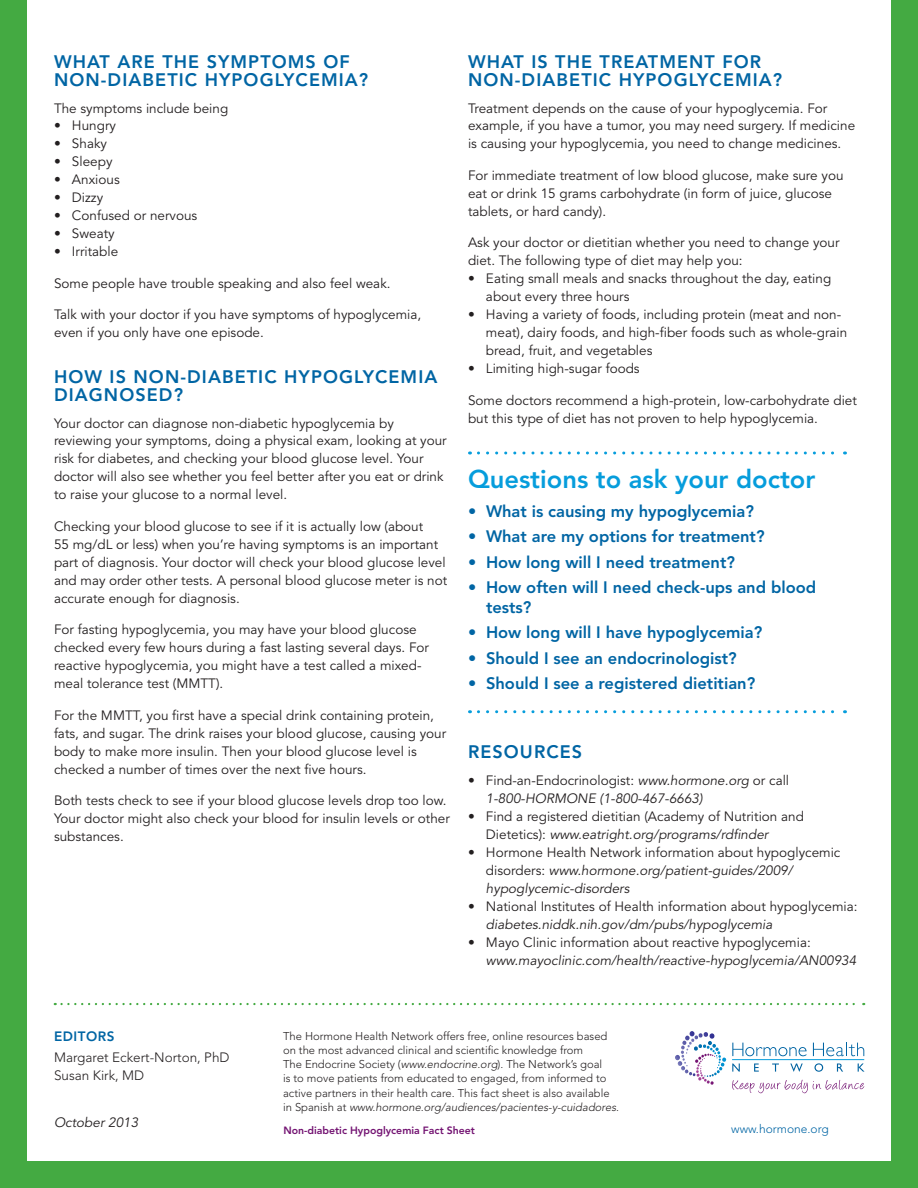
<style>
.page{position:relative;width:918px;height:1188px;background:#44aa42}
.page>*{position:absolute;margin:0;border:0;box-sizing:border-box;transform-origin:0 0}
.t1{font:800 25.5px "Avenir";color:#069ddc}
.t2{font:800 18px/18px "Avenir";letter-spacing:.06em;color:#0065a4}
.t3{font:800 16.5px/19.5px "Avenir";color:#0065a4}
.t4{font:13.5px/18px "Avenir";color:#231f20}
.t5{font:italic 13.5px/18px "Avenir";color:#231f20}
.t6{font:300 13.5px/18px "Avenir";color:#231f20}
.t7{font:800 13.5px "Avenir";letter-spacing:.04em;color:#0065a4}
.t8{font:300 12px "Avenir";color:#0065a4}
.t9{font:300 11.25px/14.2px "Avenir";color:#231f20}
.t10{font:800 10.5px "Avenir";color:#731372}
.s1{font-style:normal}
.s2{font-style:italic}
</style>
<div class="page">
<div style="left:27px;top:0;width:864px;height:1161px;background:#fff"></div>
<svg style="left:732px;top:1080px;width:132px;height:13px"></svg>
<svg style="left:732px;top:1043px;width:75px;height:13px"></svg>
<svg style="left:813px;top:1043px;width:51px;height:13px"></svg>
<svg style="left:732px;top:1064px;width:8px;height:8px"></svg>
<svg style="left:754px;top:1064px;width:5px;height:8px"></svg>
<svg style="left:772px;top:1064px;width:7px;height:8px"></svg>
<svg style="left:790px;top:1064px;width:13px;height:8px"></svg>
<svg style="left:814px;top:1063px;width:9px;height:9px"></svg>
<svg style="left:837px;top:1064px;width:6px;height:8px"></svg>
<svg style="left:858px;top:1064px;width:7px;height:8px"></svg>
<hr style="left:732px;top:1059px;width:132px;height:1px;background:#069ddc">
<svg style="left:675px;top:1031px;width:51px;height:54px"></svg>
<svg style="left:55px;top:1003px;width:809px;height:2px"></svg>
<svg style="left:478px;top:452px;width:367px;height:2px"></svg>
<svg style="left:478px;top:710px;width:367px;height:3px"></svg>
<h2 class="t2" style="left:54px;top:52px;width:316px">What are the symptoms of non-diabetic hypoglycemia?</h2>
<p class="t4" style="left:54px;top:99px;width:176px">The symptoms include being</p>
<p class="t4" style="left:54px;top:117px;width:63px">• Hungry</p>
<p class="t4" style="left:54px;top:135px;width:55px">• Shaky</p>
<p class="t4" style="left:54px;top:153px;width:60px">• Sleepy</p>
<p class="t4" style="left:54px;top:171px;width:67px">• Anxious</p>
<p class="t4" style="left:54px;top:189px;width:51px">• Dizzy</p>
<p class="t4" style="left:54px;top:207px;width:145px">• Confused or nervous</p>
<p class="t4" style="left:54px;top:225px;width:62px">• Sweaty</p>
<p class="t4" style="left:54px;top:243px;width:66px">• Irritable</p>
<p class="t4" style="left:54px;top:275px;width:338px">Some people have trouble speaking and also feel weak.</p>
<p class="t4" style="left:54px;top:306px;width:369px">Talk with your doctor if you have symptoms of hypoglycemia, even if you only have one episode.</p>
<h2 class="t2" style="left:54px;top:367px;width:385px">H ow is non-diabetic hypoglycemia diagnosed?</h2>
<p class="t4" style="left:54px;top:414px;width:394px">Your doctor can diagnose non-diabetic hypoglycemia by reviewing your symptoms, doing a physical exam, looking at your risk for diabetes, and checking your blood glucose level. Your doctor will also see whether you feel better after you eat or drink to raise your glucose to a normal level.</p>
<p class="t4" style="left:54px;top:518px;width:395px">Checking your blood glucose to see if it is actually low (about<br>55 mg/dL or less) when you’re having symptoms is an important part of diagnosis. Your doctor will check your blood glucose level and may order other tests. A personal blood glucose meter is not accurate enough for diagnosis.</p>
<p class="t4" style="left:54px;top:621px;width:377px">For fasting hypoglycemia, you may have your blood glucose checked every few hours during a fast lasting several days. For reactive hypoglycemia, you might have a test called a mixed&shy;meal tolerance test (MMTT).</p>
<p class="t4" style="left:54px;top:707px;width:394px">For the MMTT, you first have a special drink containing protein, fats, and sugar. The drink raises your blood glucose, causing your body to make more insulin. Then your blood glucose level is checked a number of times over the next five hours.</p>
<p class="t4" style="left:54px;top:792px;width:397px">Both tests check to see if your blood glucose levels drop too low.<br>Your doctor might also check your blood for insulin levels or other substances.</p>
<h2 class="t2" style="left:468px;top:52px;width:316px">What is the treatment for non-diabetic hypoglycemia?</h2>
<p class="t4" style="left:468px;top:99px;width:389px">Treatment depends on the cause of your hypoglycemia. For example, if you have a tumor, you may need surgery. If medicine is causing your hypoglycemia, you need to change medicines.</p>
<p class="t4" style="left:468px;top:167px;width:377px">For immediate treatment of low blood glucose, make sure you eat or drink 15 grams carbohydrate (in form of juice, glucose tablets, or hard candy).</p>
<p class="t4" style="left:468px;top:234px;width:373px">Ask your doctor or dietitian whether you need to change your diet. The following type of diet may help you:</p>
<p class="t4" style="left:486px;top:270px;width:347px;text-indent:-18px">• Eating small meals and snacks throughout the day, eating about every three hours</p>
<p class="t4" style="left:486px;top:306px;width:363px;text-indent:-18px">• Having a variety of foods, including protein (meat and non&shy;meat), dairy foods, and high-fiber foods such as whole-grain bread, fruit, and vegetables</p>
<p class="t4" style="left:468px;top:360px;width:173px">• Limiting high-sugar foods</p>
<p class="t4" style="left:468px;top:392px;width:390px">Some doctors recommend a high-protein, low-carbohydrate diet but this type of diet has not proven to help hypoglycemia.</p>
<h1 class="t1" style="left:468px;top:464px;width:349px">Questions to ask your doctor</h1>
<p class="t3" style="left:468px;top:501px;width:288px">• What is causing my hypoglycemia?</p>
<p class="t3" style="left:468px;top:527px;width:298px">• What are my options for treatment?</p>
<p class="t3" style="left:468px;top:552px;width:269px">• H ow long will I need treatment?</p>
<p class="t3" style="left:486px;top:578px;width:332px;text-indent:-18px">• H ow often will I need check-ups and blood tests?</p>
<p class="t3" style="left:468px;top:623px;width:296px">• H ow long will I have hypoglycemia?</p>
<p class="t3" style="left:468px;top:648px;width:270px">• Should I see an endocrinologist?</p>
<p class="t3" style="left:468px;top:674px;width:289px">• Should I see a registered dietitian?</p>
<h2 class="t2" style="left:468px;top:743px;width:116px">Resources</h2>
<p class="t5" style="left:486px;top:772px;width:305px;text-indent:-18px"><span class="s1">• Find-an-Endocrinologist:</span> www.hormone.org <span class="s1">or call<br></span>1-800-HORMONE (1-800-467-6663)</p>
<p class="t4" style="left:486px;top:808px;width:319px;text-indent:-18px">• Find a registered dietitian (Academy of Nutrition and<br>Dietetics): <span class="s2">www.eatright.org/programs/rdfinder</span></p>
<p class="t4" style="left:486px;top:844px;width:356px;text-indent:-18px">• Hormone Health Network information about hypoglycemic disorders: <span class="s2">www.hormone.org/patient-guides/2009/ hypoglycemic-disorders</span></p>
<p class="t4" style="left:468px;top:898px;width:391px">• National Institutes of Health information about hypoglycemia:</p>
<p class="t5" style="left:486px;top:916px;width:288px">diabetes.niddk.nih.gov/dm/pubs/hypoglycemia</p>
<p class="t4" style="left:468px;top:934px;width:344px">• Mayo Clinic information about reactive hypoglycemia:</p>
<p class="t5" style="left:486px;top:952px;width:372px">www.mayoclinic.com/health/reactive-hypoglycemia/AN00934</p>
<p class="t7" style="left:54px;top:1029px;width:62px">Editors</p>
<p class="t6" style="left:54px;top:1049px;width:175px">Margaret Eckert-Norton, PhD<br>Susan Kirk, MD</p>
<p class="t5" style="left:54px;top:1114px;width:86px">October 2013</p>
<p class="t9" style="left:283px;top:1029px;width:337px">The Hormone Health Network offers free, online resources based on the most advanced clinical and scientific knowledge from<br>The Endocrine Society (<span class="s2">www.endocrine.org</span>). The Network’s goal<br>is to move patients from educated to engaged, from informed to active partners in their health care. This fact sheet is also available in Spanish at <span class="s2">www.hormone.org/audiences/pacientes-y-cuidadores</span>.</p>
<p class="t10" style="left:284px;top:1124px;width:193px">N on-diabetic Hypoglycemia Fact Sheet</p>
<p class="t8" style="left:731px;top:1122px;width:99px">www.hormone.org</p>
</div>
